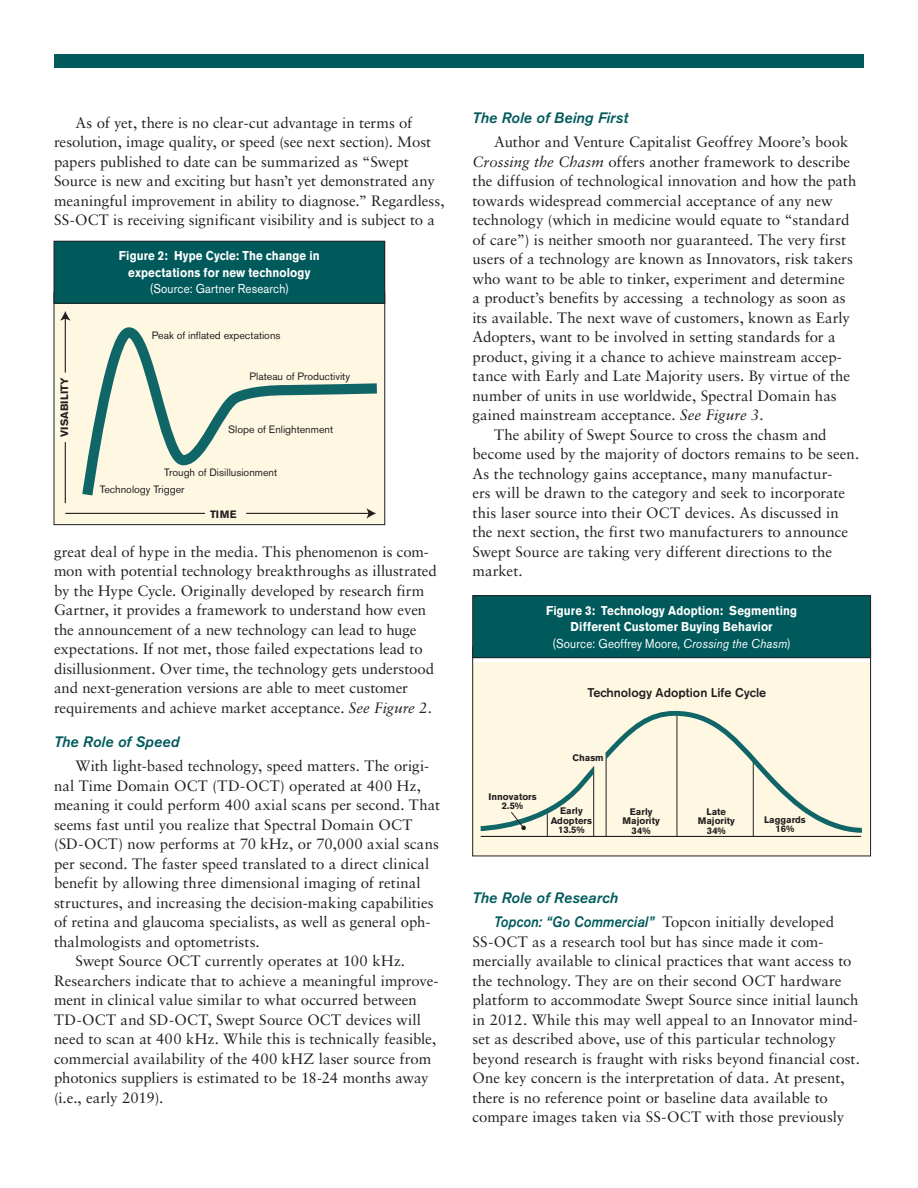
<style>
.page{position:relative;width:918px;height:1188px;background:#fff}
.page>*{position:absolute;margin:0;border:0;box-sizing:border-box;transform-origin:0 0}
.Body_Text{font:15px/19.5px "Sabon";color:#231f20}
.Sub_Sub_heads{font:italic 500 15px "Akzidenz Grotesk BE";letter-spacing:.005em;color:#005a5c}
.Figure_captions{font:700 12.75px/16.5px "Akzidenz Grotesk BE";letter-spacing:.01em;color:#fff;text-align:center;scale:.9 1}
.t1{font:500 12.6px "Akzidenz Grotesk BE";color:#231f20}
.t2{font:10.65px/17.5px "Akzidenz Grotesk BE";color:#231f20}
.t3{font:700 10.65px "Akzidenz Grotesk BE";color:#231f20}
.t4{font:700 9.45px/9.4px "Akzidenz Grotesk BE";color:#231f20;text-align:center}
.s1{font-weight:400}
.s2{font-style:italic}
.s3{font-weight:400;font-style:italic}
.s4{font-family:"Akzidenz Grotesk BE";font-weight:500;font-style:italic;color:#005a5c}
</style>
<div class="page">
<div style="left:54px;top:54px;width:810px;height:14px;background:#005a5c"></div>
<div style="left:54px;top:302px;width:331px;height:222px;background:#fef8e3"></div>
<svg style="left:82px;top:327px;width:295px;height:169px"></svg>
<hr style="left:65px;top:442px;width:1px;height:61px;background:#231f20">
<hr style="left:65px;top:318px;width:1px;height:55px;background:#231f20">
<svg style="left:60px;top:311px;width:11px;height:10px"></svg>
<hr style="left:65px;top:513px;width:140px;height:1px;background:#231f20">
<hr style="left:246px;top:513px;width:123px;height:1px;background:#231f20">
<svg style="left:367px;top:508px;width:9px;height:11px"></svg>
<div style="left:54px;top:293px;width:331px;height:232px;border:1px solid #231f20"></div>
<div style="left:54px;top:241px;width:331px;height:62px;background:#005a5c"></div>
<div style="left:54px;top:241px;width:331px;height:62px;border:1px solid #231f20"></div>
<div style="left:473px;top:662px;width:398px;height:194px;background:#fef8e3"></div>
<hr style="left:606px;top:752px;width:1px;height:84px;background:#231f20">
<hr style="left:753px;top:762px;width:1px;height:74px;background:#231f20">
<hr style="left:677px;top:716px;width:1px;height:120px;background:#231f20">
<hr style="left:481px;top:836px;width:380px;height:1px;background:#231f20">
<svg style="left:606px;top:711px;width:256px;height:122px"></svg>
<svg style="left:481px;top:766px;width:113px;height:70px"></svg>
<div style="left:473px;top:596px;width:398px;height:62px;background:#005a5c"></div>
<div style="left:472px;top:596px;width:399px;height:62px;border:1px solid #231f20"></div>
<p class="Body_Text" style="left:54px;top:112px;width:392px;text-indent:22px">As of yet, there is no clear-cut advantage in terms of resolution, image quality, or speed (see next section). Most papers published to date can be summarized as “Swept Source is new and exciting but hasn’t yet demonstrated any meaningful improvement in ability to diagnose.” Regardless, SS-OCT is receiving significant visibility and is subject to a</p>
<p class="t3" style="left:58px;top:437px;width:61px;rotate:-90deg">VISABILITY</p>
<p class="Figure_captions" style="left:119px;top:248px;width:225px">Figure 2: Hype Cycle: The change in expectations for new technology <span class="s1">(Source: Gartner Research)</span></p>
<p class="t2" style="left:152px;top:327px;width:130px">Peak of inflated expectations</p>
<p class="t2" style="left:250px;top:367px;width:102px">Plateau of Productivity</p>
<p class="t2" style="left:228px;top:420px;width:106px">Slope of Enlightenment</p>
<p class="t2" style="left:100px;top:463px;width:179px;text-indent:64px">Trough of Disillusionment<br>Technology Trigger</p>
<p class="t3" style="left:210px;top:508px;width:28px">TIME</p>
<p class="Body_Text" style="left:54px;top:541px;width:384px">great deal of hype in the media. This phenomenon is com&shy;mon with potential technology breakthroughs as illustrated by the Hype Cycle. Originally developed by research firm Gartner, it provides a framework to understand how even the announcement of a new technology can lead to huge expectations. If not met, those failed expectations lead to disillusionment. Over time, the technology gets understood and next-generation versions are able to meet customer requirements and achieve market acceptance. <span class="s2">See Figure 2.</span></p>
<p class="Sub_Sub_heads" style="left:54px;top:733px;width:127px">The Role of Speed</p>
<p class="Body_Text" style="left:54px;top:756px;width:388px;text-indent:22px">With light-based technology, speed matters. The origi&shy;nal Time Domain OCT (TD-OCT) operated at 400 Hz, meaning it could perform 400 axial scans per second. That seems fast until you realize that Spectral Domain OCT (SD-OCT) now performs at 70 kHz, or 70,000 axial scans per second. The faster speed translated to a direct clinical benefit by allowing three dimensional imaging of retinal structures, and increasing the decision-making capabilities of retina and glaucoma specialists, as well as general oph&shy;thalmologists and optometrists.</p>
<p class="Body_Text" style="left:54px;top:951px;width:386px;text-indent:22px">Swept Source OCT currently operates at 100 kHz.<br>Researchers indicate that to achieve a meaningful improve&shy;ment in clinical value similar to what occurred between TD-OCT and SD-OCT, Swept Source OCT devices will need to scan at 400 kHz. While this is technically feasible, commercial availability of the 400 kHZ laser source from photonics suppliers is estimated to be 18-24 months away (i.e., early 2019).</p>
<p class="Sub_Sub_heads" style="left:472px;top:109px;width:157px">The Role of Being First</p>
<p class="Body_Text" style="left:472px;top:132px;width:385px;text-indent:22px">Author and Venture Capitalist Geoffrey Moore’s book <span class="s2">Crossing the Chasm</span> offers another framework to describe the diffusion of technological innovation and how the path towards widespread commercial acceptance of any new technology (which in medicine would equate to “standard of care”) is neither smooth nor guaranteed. The very first users of a technology are known as Innovators, risk takers who want to be able to tinker, experiment and determine<br>a product’s benefits by accessing a technology as soon as its available. The next wave of customers, known as Early Adopters, want to be involved in setting standards for a product, giving it a chance to achieve mainstream accep&shy;tance with Early and Late Majority users. By virtue of the number of units in use worldwide, Spectral Domain has gained mainstream acceptance. <span class="s2">See Figure 3.</span></p>
<p class="Body_Text" style="left:472px;top:424px;width:388px;text-indent:22px">The ability of Swept Source to cross the chasm and become used by the majority of doctors remains to be seen.<br>As the technology gains acceptance, many manufactur-<br>ers will be drawn to the category and seek to incorporate this laser source into their OCT devices. As discussed in the next section, the first two manufacturers to announce Swept Source are taking very different directions to the market.</p>
<p class="Figure_captions" style="left:546px;top:602px;width:280px">Figure 3: Technology Adoption: Segmenting<br>Different Customer Buying Behavior<br><span class="s1">(Source: Geoffrey Moore,</span> <span class="s3">Crossing the Chasm</span><span class="s1">)</span></p>
<p class="t1" style="left:588px;top:685px;width:180px">Technology Adoption Life Cycle</p>
<p class="t4" style="left:488px;top:792px;width:50px">Innovators<br>2.5%</p>
<p class="t4" style="left:573px;top:753px;width:33px">Chasm</p>
<p class="t4" style="left:551px;top:807px;width:43px">Early<br>Adopters<br>13.5%</p>
<p class="t4" style="left:623px;top:807px;width:39px">Early<br>Majority<br>34%</p>
<p class="t4" style="left:698px;top:807px;width:39px">Late<br>Majority<br>34%</p>
<p class="t4" style="left:764px;top:815px;width:43px">Laggards<br>16%</p>
<p class="Sub_Sub_heads" style="left:472px;top:889px;width:147px">The Role of Research</p>
<p class="Body_Text" style="left:472px;top:912px;width:389px;text-indent:22px"><span class="s4">Topcon: “Go Commercial”</span> Topcon initially developed SS-OCT as a research tool but has since made it com&shy;mercially available to clinical practices that want access to the technology. They are on their second OCT hardware platform to accommodate Swept Source since initial launch in 2012. While this may well appeal to an Innovator mind&shy;set as described above, use of this particular technology beyond research is fraught with risks beyond financial cost.<br>One key concern is the interpretation of data. At present, there is no reference point or baseline data available to compare images taken via SS-OCT with those previously</p>
</div>
